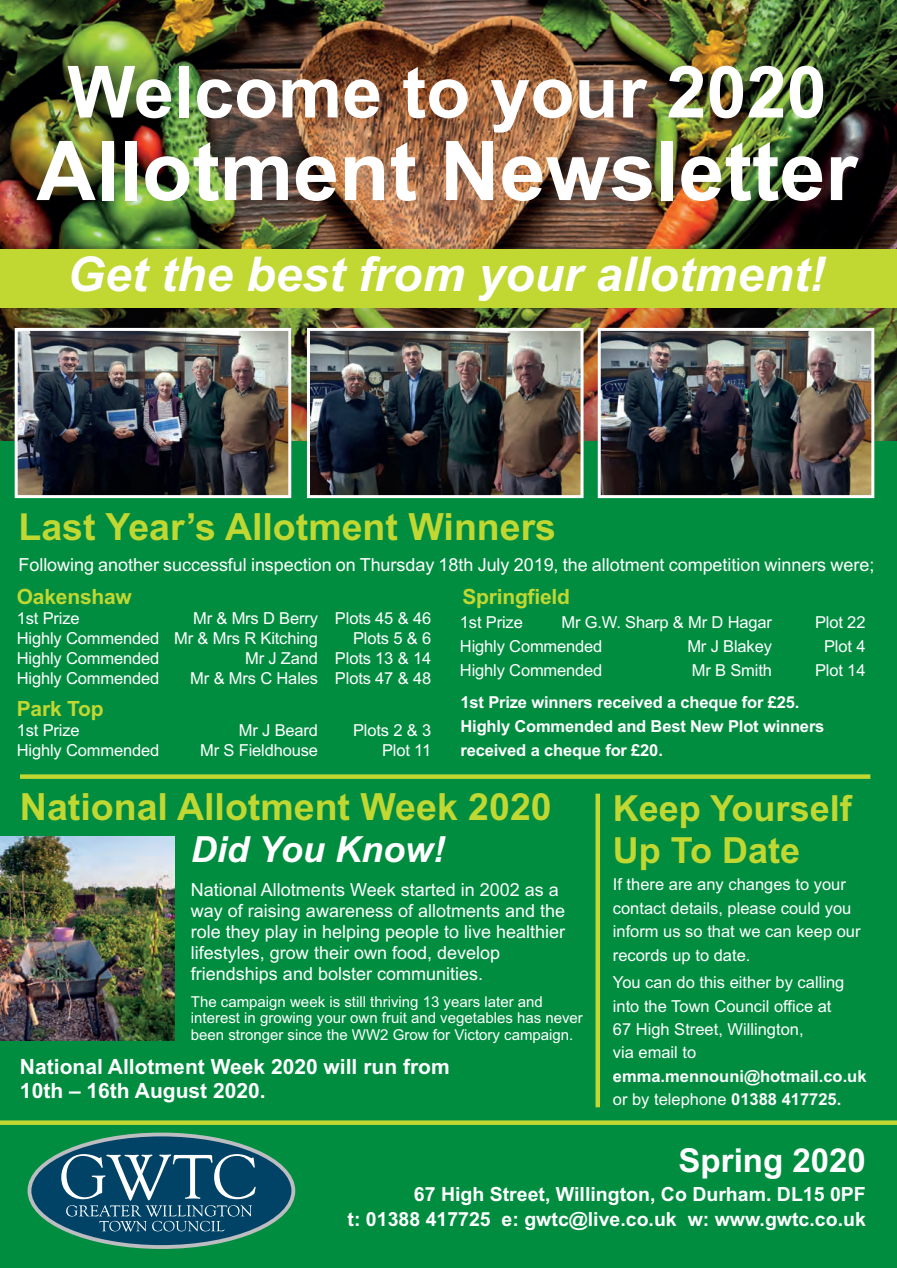
<style>
.page{position:relative;width:897px;height:1268px;background:#fff}
.page>*{position:absolute;margin:0;border:0;box-sizing:border-box;transform-origin:0 0}
.t1{font:700 82.5px "Arial";color:#fff}
.t2{font:700 72px "Arial";color:#fff}
.t3{font:italic 700 48px "Arial";color:#fff}
.t4{font:700 37.5px "Arial";color:#c1d732}
.t5{font:700 36px/42px "Arial";color:#c1d732}
.t6{font:italic 700 36px "Arial";color:#fff}
.t7{font:700 33px "Arial";color:#fff}
.t8{font:700 21px/24px "Arial";color:#fff}
.t9{font:700 21px "Arial";letter-spacing:-.01em;color:#c1d732}
.t10{font:700 19.5px/25.2px "Arial";color:#fff;text-align:right}
.t11{font:18px/21px "Arial";color:#fff}
.t12{font:16.5px/23.4px "Arial";letter-spacing:-.01em;color:#fff}
.t13{font:700 16.5px/23.9px "Arial";letter-spacing:-.01em;color:#fff}
.t14{font:15px/16.5px "Arial";color:#fff}
.s1{font-weight:400}
</style>
<div class="page">
<img style="left:0;top:0;width:896px;height:246px">
<img style="left:0;top:246px;width:896px;height:195px">
<div style="left:0;top:441px;width:896px;height:826px;background:#008d40"></div>
<div style="left:0;top:249px;width:896px;height:59px;background:#c1d732"></div>
<img style="left:19px;top:332px;width:268px;height:162px">
<div style="left:15px;top:328px;width:276px;height:170px;border:3px solid #fff"></div>
<div style="left:29px;top:1134px;width:264px;height:112px;background:#004367;border-radius:50%"></div>
<div style="left:28px;top:1132px;width:267px;height:116px;border:4px solid #bcbdc0;border-radius:50%"></div>
<svg style="left:61px;top:1153px;width:194px;height:78px"></svg>
<svg style="left:0;top:1120px;width:896px;height:4px;fill:#c1d732"></svg>
<svg style="left:20px;top:774px;width:850px;height:4px;fill:#c1d732"></svg>
<img style="left:311px;top:332px;width:268px;height:162px">
<div style="left:307px;top:328px;width:276px;height:170px;border:3px solid #fff"></div>
<img style="left:601px;top:332px;width:269px;height:162px">
<div style="left:597px;top:328px;width:277px;height:170px;border:3px solid #fff"></div>
<img style="left:0;top:836px;width:174px;height:203px">
<div style="left:595px;top:793px;width:5px;height:314px;background:#c1d732"></div>
<svg style="left:892px;top:0;width:5px;height:3px"></svg>
<h2 class="t2" style="left:67px;top:50px;width:760px">Welcome to your 2020</h2>
<h1 class="t1" style="left:36px;top:123px;width:822px">Allotment Newsletter</h1>
<h3 class="t3" style="left:67px;top:247px;width:759px">Get the best from your allotment!</h3>
<h3 class="t4" style="left:18px;top:504px;width:539px">Last Year’s Allotment Winners</h3>
<p class="t11" style="left:18px;top:554px;width:857px">Following another successful inspection on Thursday 18th July 2019, the allotment competition winners were;</p>
<p class="t9" style="left:17px;top:584px;width:117px">Oakenshaw</p>
<p class="t12" style="left:17px;top:607px;width:64px">1st Prize</p>
<p class="t12" style="left:17px;top:608px;width:416px;line-height:20px;text-indent:176px">Mr &amp; Mrs D Berry Plots 45 &amp; 46<br>Highly Commended Mr &amp; Mrs R Kitching</p>
<p class="t12" style="left:353px;top:626px;width:80px">Plots 5 &amp; 6</p>
<p class="t12" style="left:17px;top:646px;width:144px">Highly Commended</p>
<p class="t12" style="left:245px;top:646px;width:187px">Mr J Zand Plots 13 &amp; 14</p>
<p class="t12" style="left:17px;top:666px;width:144px">Highly Commended</p>
<p class="t12" style="left:190px;top:666px;width:242px">Mr &amp; Mrs C Hales Plots 47 &amp; 48</p>
<p class="t9" style="left:17px;top:696px;width:88px">Park Top</p>
<p class="t12" style="left:17px;top:718px;width:64px">1st Prize</p>
<p class="t12" style="left:239px;top:718px;width:81px">Mr J Beard</p>
<p class="t12" style="left:353px;top:718px;width:80px">Plots 2 &amp; 3</p>
<p class="t12" style="left:17px;top:738px;width:144px">Highly Commended</p>
<p class="t12" style="left:200px;top:738px;width:119px">Mr S Fieldhouse</p>
<p class="t12" style="left:382px;top:738px;width:51px">Plot 11</p>
<p class="t9" style="left:462px;top:584px;width:109px">Springfield</p>
<p class="t12" style="left:460px;top:610px;width:64px">1st Prize</p>
<p class="t12" style="left:561px;top:610px;width:212px">Mr G.W. Sharp &amp; Mr D Hagar</p>
<p class="t12" style="left:815px;top:610px;width:52px">Plot 22</p>
<p class="t12" style="left:460px;top:634px;width:144px">Highly Commended</p>
<p class="t12" style="left:687px;top:634px;width:86px">Mr J Blakey</p>
<p class="t12" style="left:824px;top:634px;width:43px">Plot 4</p>
<p class="t12" style="left:460px;top:658px;width:144px">Highly Commended</p>
<p class="t12" style="left:691px;top:658px;width:82px">Mr B Smith</p>
<p class="t12" style="left:815px;top:658px;width:52px">Plot 14</p>
<p class="t13" style="left:460px;top:690px;width:365px">1st Prize winners received a cheque for £25.<br>Highly Commended and Best New Plot winners received a cheque for £20.</p>
<h3 class="t4" style="left:20px;top:785px;width:533px">National Allotment Week 2020</h3>
<h3 class="t6" style="left:191px;top:828px;width:256px">Did You Know!</h3>
<p class="t11" style="left:191px;top:879px;width:376px">National Allotments Week started in 2002 as a way of raising awareness of allotments and the role they play in helping people to live healthier lifestyles, grow their own food, develop friendships and bolster communities.</p>
<p class="t14" style="left:191px;top:993px;width:393px">The campaign week is still thriving 13 years later and interest in growing your own fruit and vegetables has never been stronger since the WW2 Grow for Victory campaign.</p>
<p class="t8" style="left:20px;top:1054px;width:431px">National Allotment Week 2020 will run from<br>10th – 16th August 2020.</p>
<h3 class="t5" style="left:612px;top:787px;width:240px">Keep Yourself<br>Up To Date</h3>
<p class="t12" style="left:612px;top:872px;width:249px">If there are any changes to your contact details, please could you inform us so that we can keep our records up to date.</p>
<p class="t12" style="left:612px;top:970px;width:233px">You can do this either by calling into the Town Council office at<br>67 High Street, Willington,<br>via email to</p>
<p class="t13" style="left:612px;top:1064px;width:255px;line-height:23.4px">emma.mennouni@hotmail.co.uk <span class="s1">or by telephone</span> 01388 417725.</p>
<h3 class="t7" style="left:678px;top:1140px;width:189px">Spring 2020</h3>
<p class="t10" style="left:347px;top:1181px;width:519px">67 High Street, Willington, Co Durham. DL15 0PF<br>t: 01388 417725 e: gwtc@live.co.uk w: www.gwtc.co.uk</p>
</div>
